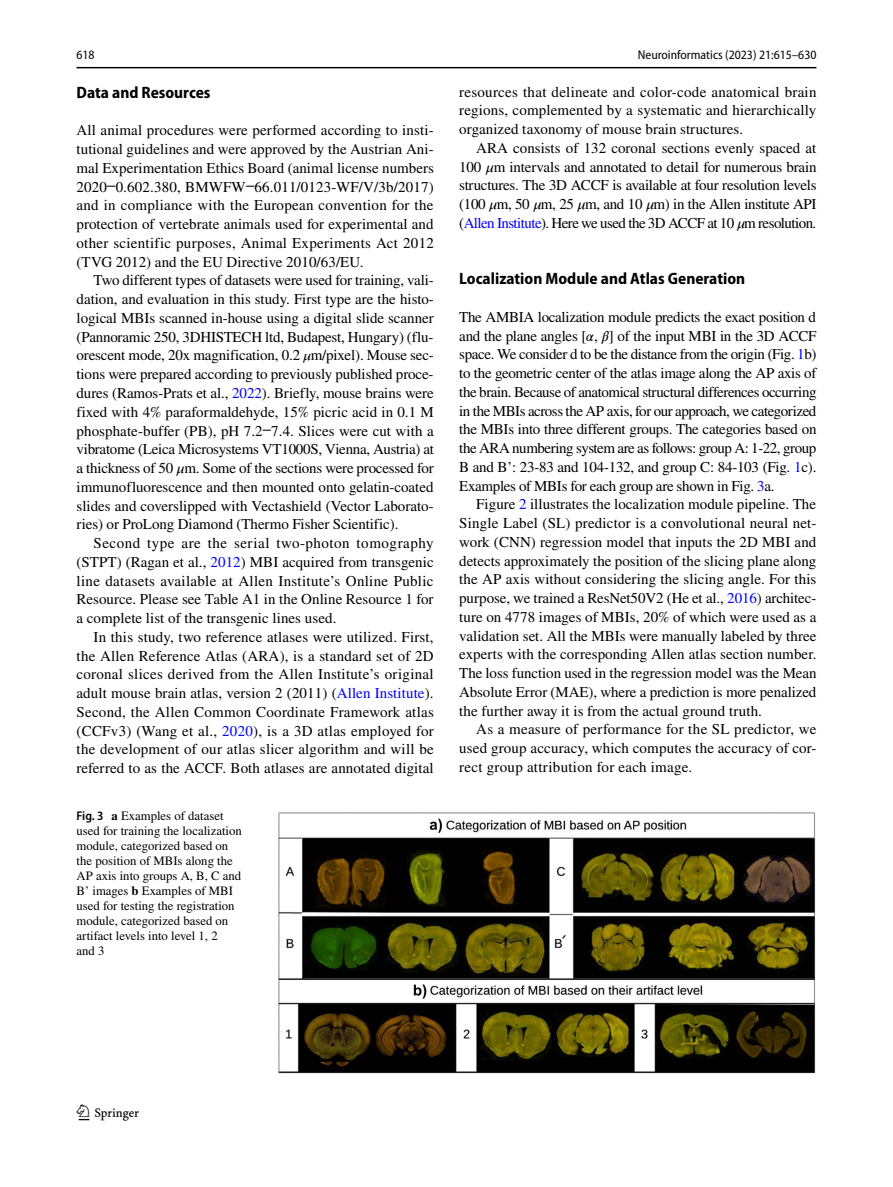
<style>
.page{position:relative;width:893px;height:1187px;background:#fff}
.page>*{position:absolute;margin:0;border:0;box-sizing:border-box;transform-origin:0 0}
.t1{font:22.5px "Springnew Regular 2";color:#000}
.t2{font:700 semi-condensed 16.5px "Myriad Pro";color:#000}
.t3{font:15px/18.8px "STIX";letter-spacing:.005em;color:#000;text-align:justify}
.t4{font:12.75px/15px "STIX";color:#000}
.t5{font:semi-condensed 12.75px "Myriad Pro";color:#000}
.s1{font-family:"STIX Math"}
.s2{font-family:"STIX Math Regular 2"}
.s3{font-family:"STIX Math Italic 15"}
.s4{color:#00f}
.s5{font-family:"STIX Math Regular 3"}
.s6{font-family:"STIX Math Italic 16"}
.s7{font-family:"Myriad Pro";font-weight:600;font-stretch:semi-condensed}
.s8{font-weight:700}
.s9{font-family:"STIX Math Italic 17"}
.s10{font-family:"STIX Math Italic 18"}
.s11{font-family:"STIX Math Italic 9"}
.s12{font-family:"STIX Math Italic 10"}
.s13{font-family:"STIX Math Italic 11"}
.s14{font-family:"STIX Math Italic 12"}
.s15{font-family:"STIX Math Italic 13"}
.s16{font-family:"STIX Math Italic 14"}
</style>
<div class="page">
<hr style="left:77px;top:67px;width:739px;height:1px;background:#000">
<img style="left:278px;top:812px;width:538px;height:261px">
<p class="t5" style="left:77px;top:48px;width:20px">618</p>
<p class="t5" style="left:638px;top:48px;width:180px">Neuroinformatics (2023) 21:615–630</p>
<p class="t2" style="left:77px;top:83px;width:135px">Data and Resources</p>
<p class="t3" style="left:77px;top:122px;width:359px">All animal procedures were performed according to insti&shy;tutional guidelines and were approved by the Austrian Ani&shy;mal Experimentation Ethics Board (animal license numbers 2020<span class="s1">−</span>0.602.380, BMWFW<span class="s2">−</span>66.011/0123-WF/V/3b/2017) and in compliance with the European convention for the protection of vertebrate animals used for experimental and other scientific purposes, Animal Experiments Act 2012 (TVG 2012) and the EU Directive 2010/63/EU.</p>
<p class="t3" style="left:77px;top:272px;width:359px;text-indent:17px">Two different types of datasets were used for training, vali&shy;dation, and evaluation in this study. First type are the histo&shy;logical MBIs scanned in-house using a digital slide scanner (Pannoramic 250, 3DHISTECH ltd, Budapest, Hungary) (flu&shy;orescent mode, 20x magnification, 0.2 <span class="s3">𝜇</span>m/pixel). Mouse sec&shy;tions were prepared according to previously published proce&shy;dures (Ramos-Prats et al., <span class="s4">2022</span>). Briefly, mouse brains were fixed with 4% paraformaldehyde, 15% picric acid in 0.1 M phosphate-buffer (PB), pH 7.2<span class="s5">−</span>7.4. Slices were cut with a vibratome (Leica Microsystems VT1000S, Vienna, Austria) at a thickness of 50 <span class="s6">𝜇</span>m. Some of the sections were processed for immunofluorescence and then mounted onto gelatin-coated slides and coverslipped with Vectashield (Vector Laborato&shy;ries) or ProLong Diamond (Thermo Fisher Scientific).</p>
<p class="t3" style="left:77px;top:534px;width:359px;text-indent:17px">Second type are the serial two-photon tomography (STPT) (Ragan et al., <span class="s4">2012</span>) MBI acquired from transgenic line datasets available at Allen Institute’s Online Public Resource. Please see Table A1 in the Online Resource 1 for a complete list of the transgenic lines used.</p>
<p class="t3" style="left:77px;top:628px;width:359px;text-indent:17px">In this study, two reference atlases were utilized. First, the Allen Reference Atlas (ARA), is a standard set of 2D coronal slices derived from the Allen Institute’s original adult mouse brain atlas, version 2 (2011) (<span class="s4">Allen Institute</span>).<br>Second, the Allen Common Coordinate Framework atlas (CCFv3) (Wang et al., <span class="s4">2020</span>), is a 3D atlas employed for the development of our atlas slicer algorithm and will be referred to as the ACCF. Both atlases are annotated digital</p>
<p class="t4" style="left:77px;top:809px;width:167px"><span class="s7">Fig. 3</span> <span class="s8">a</span> Examples of dataset used for training the localization module, categorized based on the position of MBIs along the<br>AP axis into groups A, B, C and<br>B’ images <span class="s8">b</span> Examples of MBI used for testing the registration module, categorized based on artifact levels into level 1, 2<br>and 3</p>
<p class="t3" style="left:459px;top:83px;width:359px">resources that delineate and color-code anatomical brain regions, complemented by a systematic and hierarchically organized taxonomy of mouse brain structures.</p>
<p class="t3" style="left:459px;top:139px;width:359px;text-indent:17px">ARA consists of 132 coronal sections evenly spaced at 100 <span class="s9">𝜇</span>m intervals and annotated to detail for numerous brain structures. The 3D ACCF is available at four resolution levels (100 <span class="s10">𝜇</span>m, 50 <span class="s11">𝜇</span>m, 25 <span class="s12">𝜇</span>m, and 10 <span class="s13">𝜇</span>m) in the Allen institute API (<span class="s4">Allen Institute</span>). Here we used the 3D ACCF at 10 <span class="s14">𝜇</span>m resolution.</p>
<p class="t2" style="left:459px;top:269px;width:287px">Localization Module and Atlas Generation</p>
<p class="t3" style="left:459px;top:308px;width:359px">The AMBIA localization module predicts the exact position d and the plane angles [<span class="s15">𝛼</span>, <span class="s16">𝛽</span>] of the input MBI in the 3D ACCF space. We consider d to be the distance from the origin (Fig. <span class="s4">1</span>b) to the geometric center of the atlas image along the AP axis of the brain. Because of anatomical structural differences occurring in the MBIs across the AP axis, for our approach, we categorized the MBIs into three different groups. The categories based on the ARA numbering system are as follows: group A: 1-22, group B and B’: 23-83 and 104-132, and group C: 84-103 (Fig. <span class="s4">1</span>c).<br>Examples of MBIs for each group are shown in Fig. <span class="s4">3</span>a.</p>
<p class="t3" style="left:459px;top:496px;width:359px;text-indent:17px">Figure <span class="s4">2</span> illustrates the localization module pipeline. The Single Label (SL) predictor is a convolutional neural net&shy;work (CNN) regression model that inputs the 2D MBI and detects approximately the position of the slicing plane along the AP axis without considering the slicing angle. For this purpose, we trained a ResNet50V2 (He et al., <span class="s4">2016</span>) architec&shy;ture on 4778 images of MBIs, 20% of which were used as a validation set. All the MBIs were manually labeled by three experts with the corresponding Allen atlas section number.<br>The loss function used in the regression model was the Mean Absolute Error (MAE), where a prediction is more penalized the further away it is from the actual ground truth.</p>
<p class="t3" style="left:459px;top:721px;width:359px;text-indent:17px">As a measure of performance for the SL predictor, we used group accuracy, which computes the accuracy of cor&shy;rect group attribution for each image.</p>
<h1 class="t1" style="left:79px;top:1104px;width:62px">1 3</h1>
</div>
